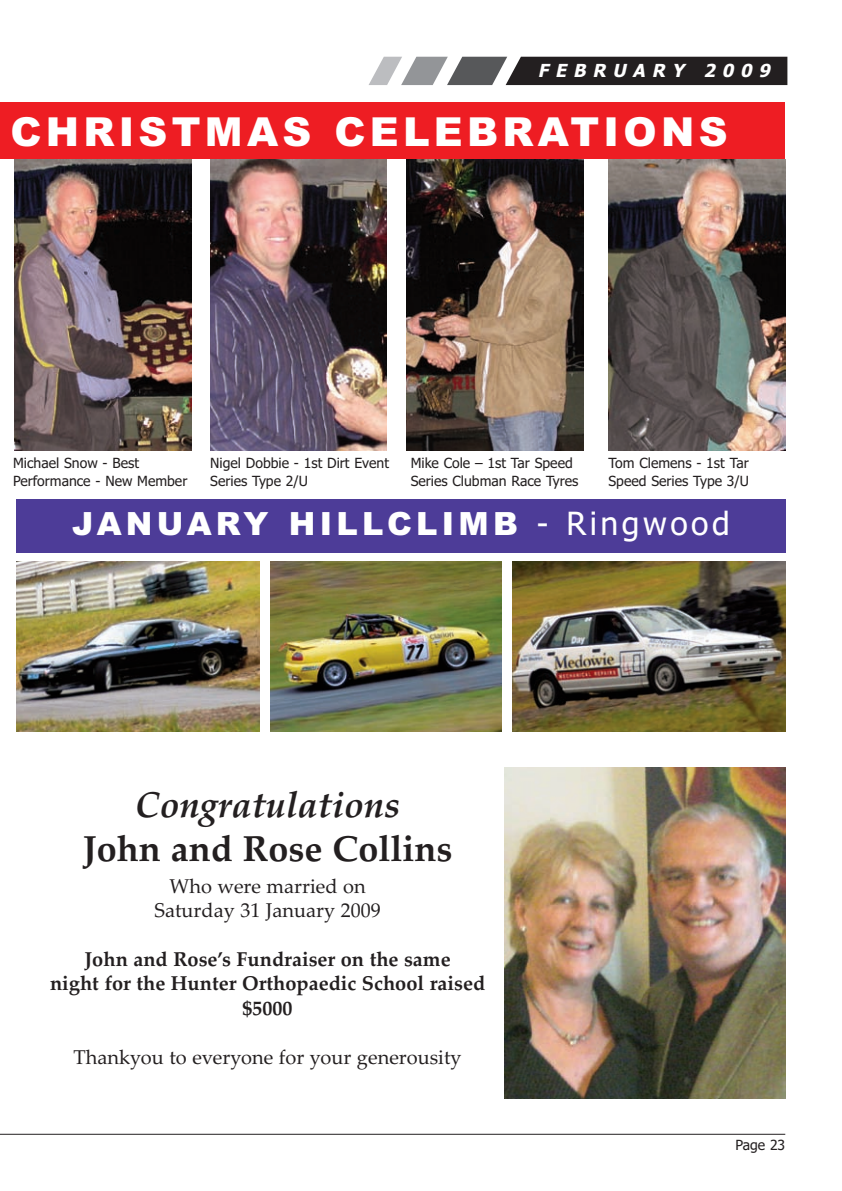
<style>
.page{position:relative;width:842px;height:1191px;background:#fff}
.page>*{position:absolute;margin:0;border:0;box-sizing:border-box;transform-origin:0 0}
.t1{font:900 40px "Arial";letter-spacing:.105em;color:#fff}
.t2{font:700 36px/43.8px "Palatino Linotype";color:#231f20;text-align:center}
.t3{font:900 32px "Arial";letter-spacing:.135em;color:#fff}
.t4{font:700 20px/24.4px "Palatino Linotype";color:#231f20;text-align:center}
.t5{font:20px/24.4px "Palatino Linotype";color:#231f20;text-align:center}
.t6{font:italic 700 18px "Tahoma";color:#fff}
.t7{font:14px/18px "Tahoma";color:#231f20}
.s1{font-family:"Tahoma";font-weight:400}
.s2{font-style:italic}
</style>
<div class="page">
<hr style="left:0;top:1133px;width:785px;height:1px;background:#231f20">
<div style="left:0;top:102px;width:785px;height:57px;background:#ee1d23"></div>
<svg style="left:369px;top:57px;width:418px;height:28px;background:#514f50"></svg>
<img style="left:14px;top:159px;width:177px;height:292px">
<img style="left:210px;top:159px;width:177px;height:292px">
<img style="left:407px;top:159px;width:177px;height:292px">
<img style="left:608px;top:159px;width:177px;height:292px">
<img style="left:505px;top:767px;width:280px;height:331px">
<img style="left:17px;top:561px;width:243px;height:170px">
<img style="left:270px;top:561px;width:231px;height:170px">
<img style="left:512px;top:561px;width:273px;height:170px">
<div style="left:16px;top:499px;width:769px;height:54px;background:#4d3c98"></div>
<p class="t6" style="left:538px;top:60px;width:238px">FEBRUARY 2009</p>
<p class="t1" style="left:10px;top:109px;width:719px">CHRISTMAS CELEBRATIONS</p>
<p class="t7" style="left:13px;top:454px;width:176px">Michael Snow - Best<br>Performance - New Member</p>
<p class="t7" style="left:210px;top:454px;width:180px">Nigel Dobbie - 1st Dirt Event<br>Series Type 2/U</p>
<p class="t7" style="left:411px;top:454px;width:169px">Mike Cole – 1st Tar Speed<br>Series Clubman Race Tyres</p>
<p class="t7" style="left:608px;top:454px;width:142px">Tom Clemens - 1st Tar<br>Speed Series Type 3/U</p>
<p class="t3" style="left:72px;top:505px;width:659px">JANUARY HILLCLIMB <span class="s1">- Ringwood</span></p>
<p class="t2" style="left:83px;top:782px;width:371px"><span class="s2">Congratulations<br></span>John and Rose Collins</p>
<p class="t5" style="left:155px;top:873px;width:228px">Who were married on<br>Saturday 31 January 2009</p>
<p class="t4" style="left:50px;top:947px;width:437px">John and Rose’s Fundraiser on the same<br>night for the Hunter Orthopaedic School raised $5000</p>
<p class="t5" style="left:74px;top:1044px;width:390px">Thankyou to everyone for your generousity</p>
<p class="t7" style="left:735px;top:1135px;width:51px">Page 23</p>
</div>
